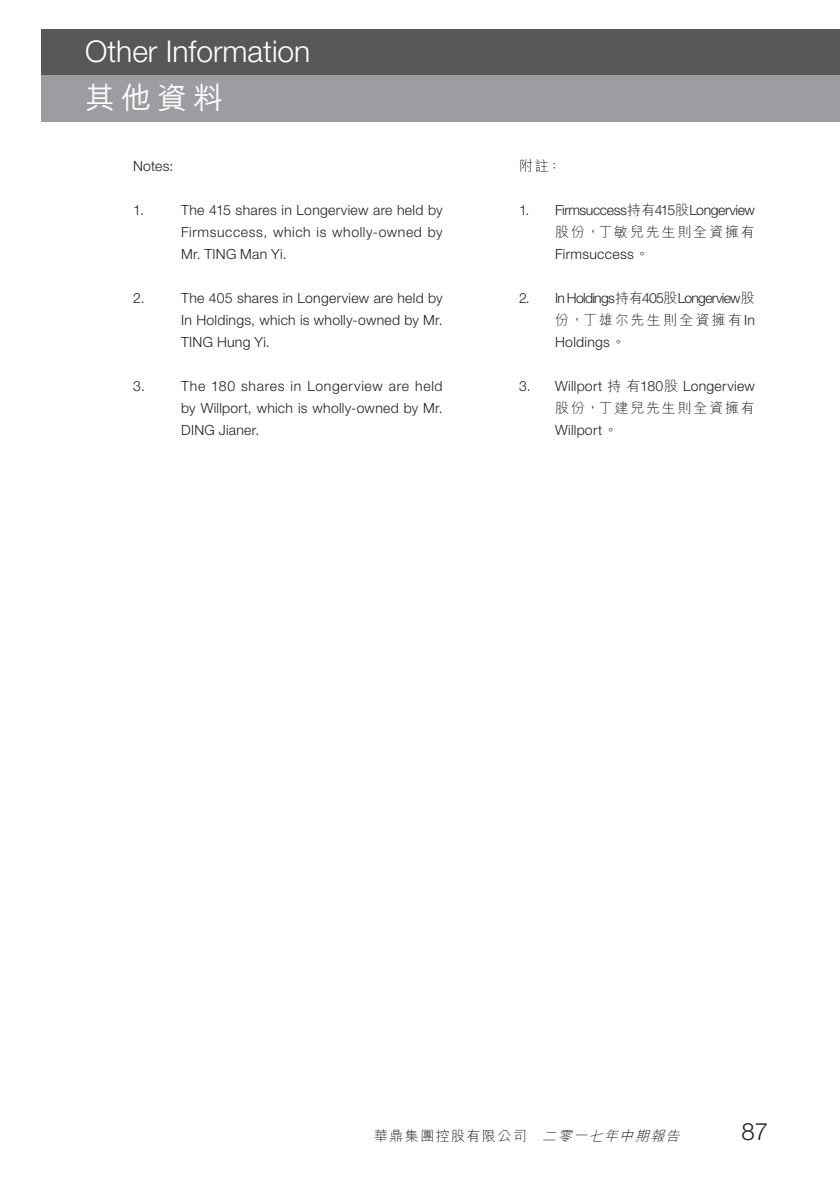
<style>
.page{position:relative;width:840px;height:1191px;background:#fff}
.page>*{position:absolute;margin:0;border:0;box-sizing:border-box;transform-origin:0 0}
.t1{font:300 30px "Helvetica Neue LT Std";color:#fff}
.t2{font:500 30px "M Hei HK";color:#fff}
.t3{font:300 24px "Helvetica Neue LT Std";color:#231f20}
._22____IN2__Note{font:300 14px/22px "Helvetica Neue LT Std";letter-spacing:.02em;color:#231f20;text-align:justify}
._26___P2__Note{font:300 14px "M Hei HK";letter-spacing:.1em;color:#231f20}
._26___P2__Note-2{font:300 14px "Helvetica Neue LT Std";letter-spacing:.01em;color:#231f20}
.s1{font-family:"M Hei HK"}
.s2{font-style:italic}
</style>
<div class="page">
<div style="left:42px;top:29px;width:797px;height:47px;background:#57585a"></div>
<div style="left:42px;top:75px;width:797px;height:47px;background:#9b9da0"></div>
<h1 class="t1" style="left:85px;top:33px;width:227px">Other Information</h1>
<h1 class="t2" style="left:85px;top:76px;width:139px">其他資料</h1>
<p class="_26___P2__Note-2" style="left:133px;top:158px;width:42px">Notes:</p>
<p class="_22____IN2__Note" style="left:133px;top:199px;width:12px">1.</p>
<p class="_22____IN2__Note" style="left:181px;top:199px;width:263px">The 415 shares in Longerview are held by Firmsuccess, which is wholly-owned by Mr. TING Man Yi.</p>
<p class="_22____IN2__Note" style="left:133px;top:287px;width:13px">2.</p>
<p class="_22____IN2__Note" style="left:181px;top:287px;width:263px">The 405 shares in Longerview are held by In Holdings, which is wholly-owned by Mr.<br>TING Hung Yi.</p>
<p class="_22____IN2__Note" style="left:133px;top:375px;width:13px">3.</p>
<p class="_22____IN2__Note" style="left:181px;top:375px;width:263px">The 180 shares in Longerview are held by Willport, which is wholly-owned by Mr.<br>DING Jianer.</p>
<p class="_26___P2__Note" style="left:519px;top:156px;width:44px">附註：</p>
<p class="_22____IN2__Note" style="left:555px;top:199px;width:201px;text-indent:-36px">1. Firmsuccess<span class="s1">持有</span>415<span class="s1">股</span>Longerview<span class="s1">股份，丁敏兒先生則全資擁有</span>Firmsuccess<span class="s1">。</span></p>
<p class="_22____IN2__Note" style="left:555px;top:287px;width:201px;text-indent:-36px">2. In Holdings<span class="s1">持有</span>405<span class="s1">股</span>Longerview<span class="s1">股份，丁雄尔先生則全資擁有</span>In Holdings<span class="s1">。</span></p>
<p class="_22____IN2__Note" style="left:555px;top:375px;width:201px;text-indent:-36px">3. Willport <span class="s1">持有</span>180<span class="s1">股</span> Longerview<span class="s1">股份，丁建兒先生則全資擁有</span>Willport<span class="s1">。</span></p>
<p class="_26___P2__Note" style="left:374px;top:1126px;width:312px">華鼎集團控股有限公司 <span class="s2">二零一七年中期報告</span></p>
<h2 class="t3" style="left:741px;top:1116px;width:28px">87</h2>
</div>
